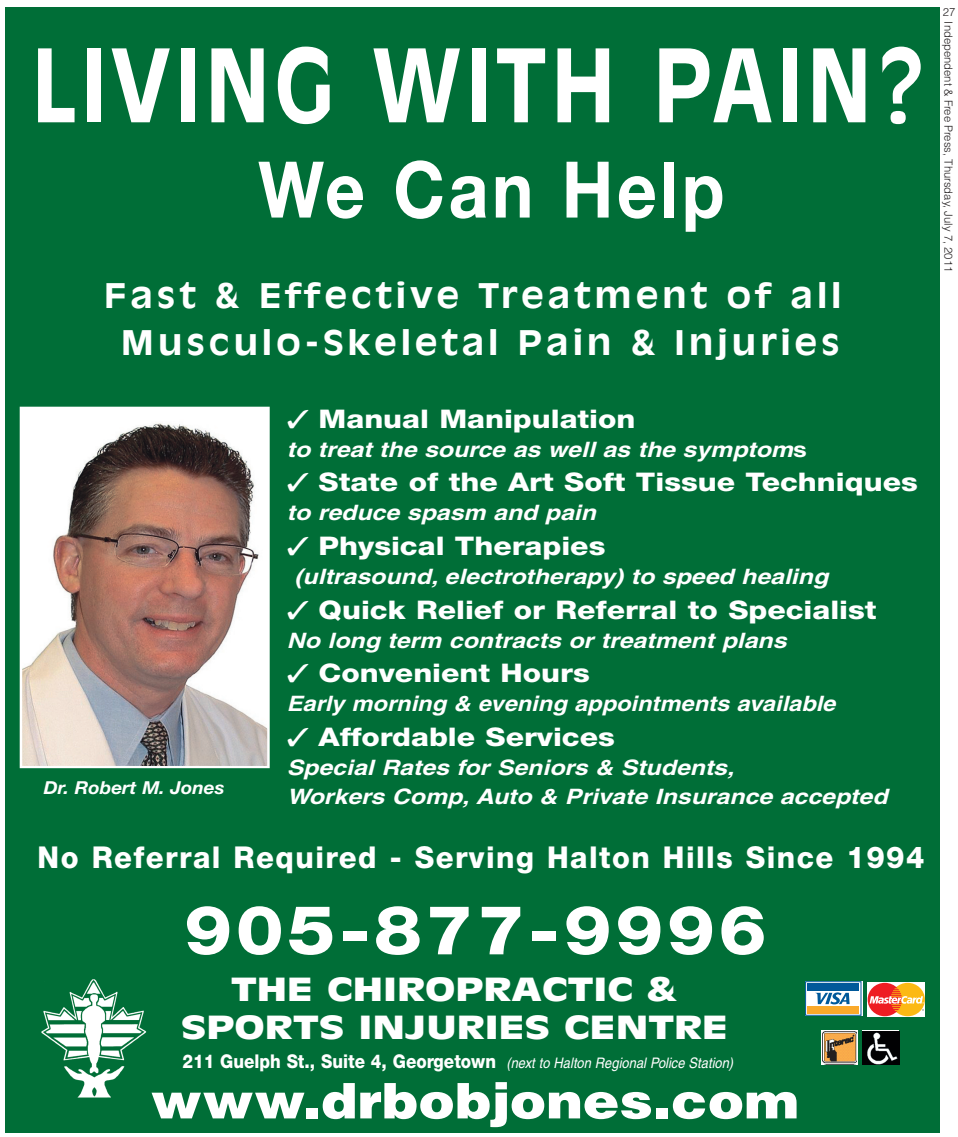
<style>
.page{position:relative;width:958px;height:1137px;background:#fff}
.page>*{position:absolute;margin:0;border:0;box-sizing:border-box;transform-origin:0 0}
.t1{font:700 99.62px "Antique Olive";letter-spacing:.05em;color:#fff;scale:.91 1}
.t2{font:700 78.12px "Helvetica Neue";letter-spacing:.05em;color:#fff;scale:.89 1}
.t3{font:800 68.12px "Helvetica Neue";letter-spacing:.05em;color:#fff;scale:1.12 1}
.t4{font:900 49.12px "Helvetica";color:#fff;scale:1.12 1}
.t5{font:700 33.5px/46.9px "Antique Olive";letter-spacing:.1em;color:#fff;text-align:center;scale:1.12 1}
.t6{font:900 31.5px/37.8px "Antique Olive";color:#fff;text-align:center;scale:1.33 1}
.t7{font:800 30.12px "Helvetica Neue";letter-spacing:.05em;color:#fff}
.t8{font:800 25.62px "Helvetica Neue";color:#fff;scale:1.17 1}
.t9{font:italic 700 21.25px/29px "Helvetica";color:#fff;scale:1.17 1}
.t10{font:italic 700 21.25px "Helvetica";color:#fff;scale:1.12 1}
.t11{font:italic 700 17.88px "Helvetica Neue";color:#fff;scale:1.06 1}
.t12{font:italic 14.5px "Helvetica";color:#fff;scale:.89 1}
.t13{font:300 11.25px "Helvetica";color:#231f20}
.s1{font-style:normal}
.s2{font-family:"Helvetica Neue";font-weight:800;font-style:normal;font-size:19px}
</style>
<div class="page">
<div style="left:6px;top:7px;width:933px;height:1125px;background:#006e37"></div>
<img style="left:23px;top:409px;width:244px;height:356px">
<div style="left:20px;top:406px;width:250px;height:362px;border:2px solid #fff"></div>
<img style="left:41px;top:979px;width:106px;height:119px">
<div style="left:805px;top:981px;width:57px;height:34px;background:#7eabcb"></div>
<svg style="left:805px;top:981px;width:56px;height:34px"></svg>
<svg style="left:815px;top:992px;width:34px;height:12px"></svg>
<div style="left:807px;top:983px;width:52px;height:7px;background:#00599a"></div>
<div style="left:807px;top:1005px;width:52px;height:8px;background:#faa92a"></div>
<svg style="left:923px;top:982px;width:2px;height:34px"></svg>
<div style="left:890px;top:982px;width:34px;height:34px;background:#fcb914;border-radius:50%"></div>
<svg style="left:867px;top:982px;width:56px;height:34px"></svg>
<div style="left:821px;top:1029px;width:36px;height:35px;background:#fff"></div>
<img style="left:822px;top:1031px;width:34px;height:33px">
<div style="left:862px;top:1029px;width:37px;height:35px;background:#fff"></div>
<img style="left:862px;top:1031px;width:37px;height:33px">
<h1 class="t1" style="left:31px;top:45px;width:985px">LIVING WITH PAIN?</h1>
<h2 class="t2" style="left:258px;top:162px;width:525px">We Can Help</h2>
<h3 class="t5" style="left:104px;top:274px;width:660px">Fast &amp; Effective Treatment of all<br>Musculo-Skeletal Pain &amp; Injuries</h3>
<p class="t13" style="left:942px;top:8px;width:14px">27</p>
<p class="t13" style="left:952px;top:21px;width:252px;rotate:90deg">Independent &amp; Free Press, Thursday, July 7, 2011</p>
<p class="t8" style="left:287px;top:409px;width:299px">✓ Manual Manipulation</p>
<p class="t9" style="left:287px;top:437px;width:446px">to treat the source as well as the symptom<span class="s1">s</span></p>
<p class="t8" style="left:287px;top:473px;width:541px">✓ State of the Art Soft Tissue Techniques</p>
<p class="t9" style="left:287px;top:500px;width:266px">to reduce spasm and pain</p>
<p class="t8" style="left:287px;top:536px;width:274px">✓ Physical Therapies</p>
<p class="t9" style="left:294px;top:564px;width:458px">(ultrasound, electrotherapy) to speed healing</p>
<p class="t8" style="left:287px;top:600px;width:505px">✓ Quick Relief or Referral to Specialist</p>
<p class="t9" style="left:287px;top:627px;width:429px">No long term contracts or treatment plans</p>
<p class="t8" style="left:287px;top:664px;width:260px">✓ Convenient Hours</p>
<p class="t10" style="left:287px;top:696px;width:491px">Early morning &amp; evening appointments available</p>
<p class="t8" style="left:287px;top:727px;width:282px">✓ Affordable Services</p>
<p class="t9" style="left:287px;top:755px;width:515px">Special Rates for Seniors &amp; Students,<br>Workers Comp, Auto &amp; Private Insurance accepted</p>
<h3 class="t7" style="left:38px;top:846px;width:888px">No Referral Required - Serving Halton Hills Since 1994</h3>
<h3 class="t3" style="left:184px;top:905px;width:521px">905-877-9996</h3>
<p class="t11" style="left:44px;top:781px;width:172px">Dr. Robert M. Jones</p>
<h3 class="t6" style="left:181px;top:972px;width:413px">THE CHIROPRACTIC &amp;<br>SPORTS INJURIES CENTRE</h3>
<p class="t12" style="left:182px;top:1056px;width:620px"><span class="s2">211 Guelph St., Suite 4, Georgetown</span> (next to Halton Regional Police Station)</p>
<h3 class="t4" style="left:150px;top:1082px;width:580px">www.drbobjones.com</h3>
</div>
